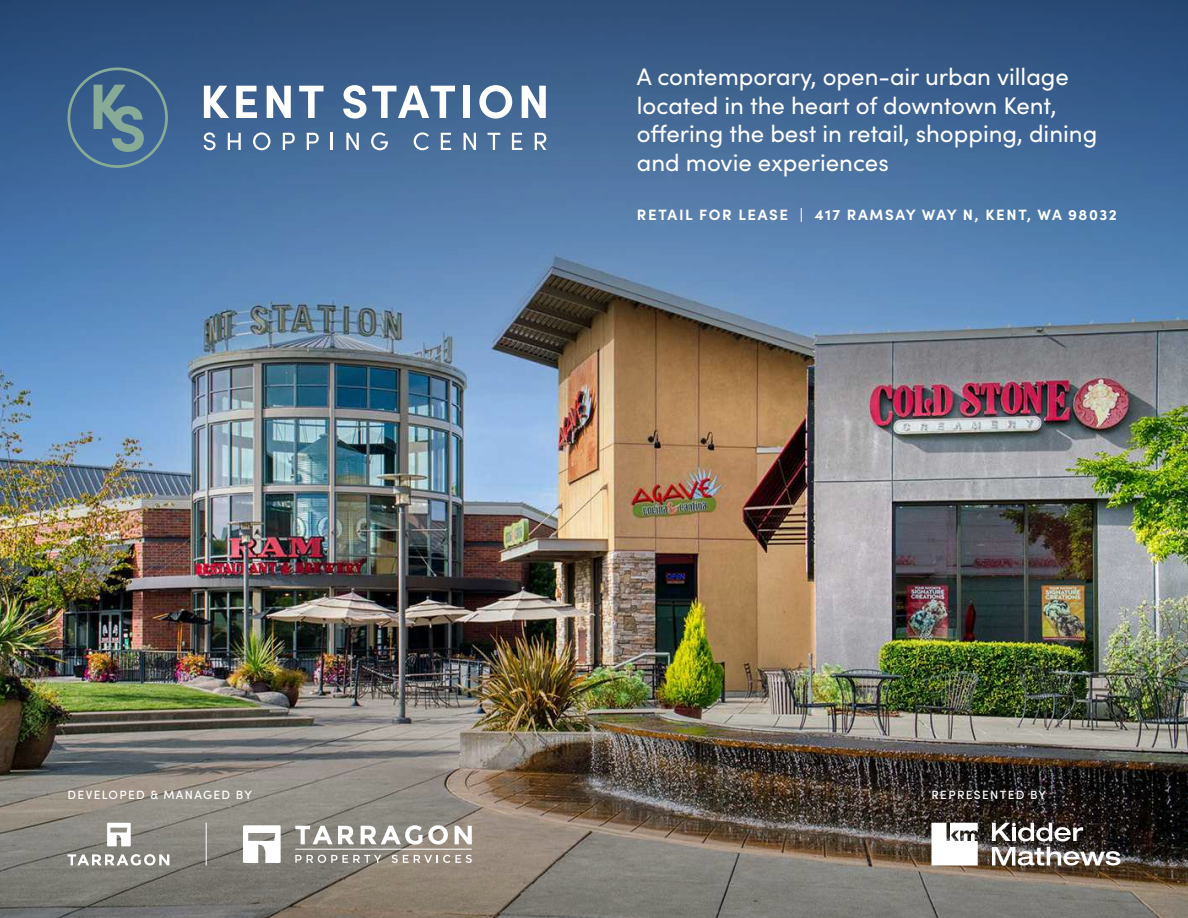
<style>
.page{position:relative;width:1188px;height:918px;background:#fff}
.page>*{position:absolute;margin:0;border:0;box-sizing:border-box;transform-origin:0 0}
.Callout_Style_-_White_-_Kent_Station{font:24px/28.8px "Sofia Pro";color:#fff}
.Level_Two_Header_-_White_-_Kent_Station{font:700 15px "Sofia Pro";letter-spacing:.105em;color:#fff}
.Stat_Label_-_White_-_Kent_Station{font:500 12px "Sofia Pro";letter-spacing:.11em;color:#fff}
</style>
<div class="page">
<img style="left:0;top:0;width:1188px;height:918px">
<svg style="left:107px;top:823px;width:24px;height:23px"></svg>
<svg style="left:68px;top:854px;width:101px;height:12px"></svg>
<hr style="left:295px;top:849px;width:177px;height:1px;background:#fff">
<svg style="left:243px;top:825px;width:38px;height:38px"></svg>
<svg style="left:295px;top:826px;width:59px;height:18px"></svg>
<svg style="left:361px;top:825px;width:87px;height:20px"></svg>
<svg style="left:455px;top:826px;width:17px;height:18px"></svg>
<svg style="left:295px;top:855px;width:86px;height:8px"></svg>
<svg style="left:392px;top:855px;width:80px;height:8px"></svg>
<hr style="left:206px;top:823px;width:1px;height:43px;background:#fff">
<svg style="left:992px;top:847px;width:128px;height:19px"></svg>
<svg style="left:992px;top:823px;width:91px;height:18px"></svg>
<svg style="left:931px;top:823px;width:47px;height:42px"></svg>
<svg style="left:204px;top:86px;width:25px;height:32px"></svg>
<svg style="left:236px;top:86px;width:21px;height:32px"></svg>
<svg style="left:267px;top:86px;width:24px;height:32px"></svg>
<svg style="left:299px;top:86px;width:25px;height:32px"></svg>
<svg style="left:343px;top:85px;width:23px;height:34px"></svg>
<svg style="left:372px;top:86px;width:83px;height:32px"></svg>
<div style="left:463px;top:86px;width:7px;height:32px;background:#fff"></div>
<svg style="left:479px;top:85px;width:33px;height:34px"></svg>
<svg style="left:522px;top:86px;width:24px;height:32px"></svg>
<svg style="left:204px;top:132px;width:12px;height:18px"></svg>
<svg style="left:228px;top:133px;width:13px;height:17px"></svg>
<svg style="left:253px;top:132px;width:17px;height:18px"></svg>
<svg style="left:283px;top:133px;width:12px;height:17px"></svg>
<svg style="left:307px;top:133px;width:12px;height:17px"></svg>
<svg style="left:331px;top:133px;width:2px;height:17px"></svg>
<svg style="left:346px;top:133px;width:13px;height:17px"></svg>
<svg style="left:371px;top:132px;width:17px;height:18px"></svg>
<svg style="left:414px;top:132px;width:15px;height:18px"></svg>
<svg style="left:441px;top:133px;width:10px;height:17px"></svg>
<svg style="left:464px;top:133px;width:12px;height:17px"></svg>
<svg style="left:488px;top:133px;width:12px;height:17px"></svg>
<svg style="left:512px;top:133px;width:10px;height:17px"></svg>
<svg style="left:535px;top:133px;width:11px;height:17px"></svg>
<svg style="left:67px;top:67px;width:101px;height:101px;background:#4b7191"></svg>
<p class="Callout_Style_-_White_-_Kent_Station" style="left:637px;top:61px;width:462px">A contemporary, open-air urban village located in the heart of downtown Kent, offering the best in retail, shopping, dining and movie experiences</p>
<p class="Level_Two_Header_-_White_-_Kent_Station" style="left:637px;top:204px;width:481px">RETAIL FOR LEASE | 417 RAMSAY WAY N, KENT, WA 98032</p>
<p class="Stat_Label_-_White_-_Kent_Station" style="left:68px;top:786px;width:186px">DEVELOPED &amp; MANAGED BY</p>
<p class="Stat_Label_-_White_-_Kent_Station" style="left:932px;top:786px;width:116px">REPRESENTED BY</p>
</div>
